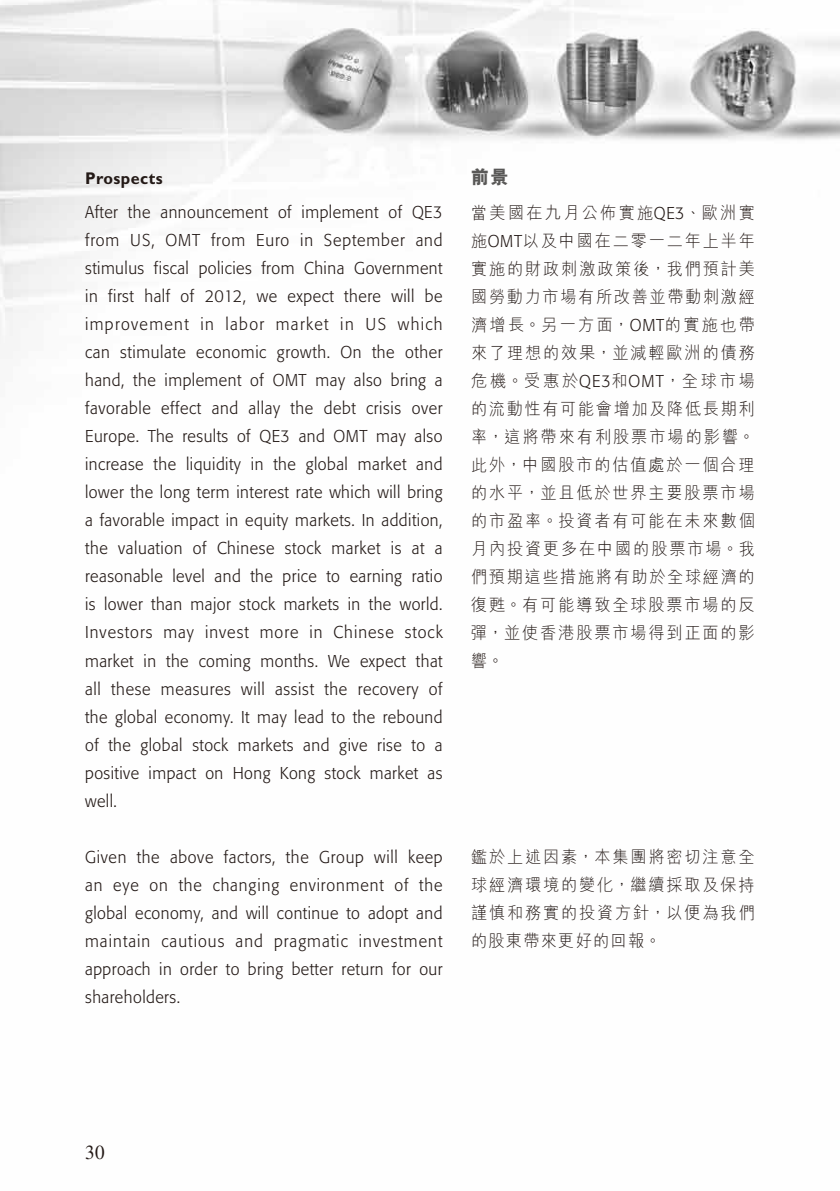
<style>
.page{position:relative;width:840px;height:1191px;background:#fff}
.page>*{position:absolute;margin:0;border:0;box-sizing:border-box;transform-origin:0 0}
.t1{font:20px "Times LT Std";color:#231916;scale:.95 1}
.t2{font:800 19px "M Hei HK";color:#595857;scale:.95 1}
.t3{font:300 17px/28px "Formata";letter-spacing:.03em;color:#231916;text-align:justify;scale:.95 1}
.t4{font:300 17px/28px "M Hei HK";letter-spacing:.115em;color:#231916;text-align:justify;scale:.95 1}
.t5{font:700 17px "Gill Sans Std";letter-spacing:.03em;color:#231916;scale:.95 1}
.s1{font-family:"Formata"}
</style>
<div class="page">
<img style="left:0;top:0;width:839px;height:344px">
<p class="t5" style="left:85px;top:168px;width:83px">Prospects</p>
<p class="t3" style="left:85px;top:198px;width:378px">After the announcement of implement of QE3 from US, OMT from Euro in September and stimulus fiscal policies from China Government in first half of 2012, we expect there will be improvement in labor market in US which can stimulate economic growth. On the other hand, the implement of OMT may also bring a favorable effect and allay the debt crisis over Europe. The results of QE3 and OMT may also increase the liquidity in the global market and lower the long term interest rate which will bring a favorable impact in equity markets. In addition, the valuation of Chinese stock market is at a reasonable level and the price to earning ratio is lower than major stock markets in the world.<br>Investors may invest more in Chinese stock market in the coming months. We expect that all these measures will assist the recovery of the global economy. It may lead to the rebound of the global stock markets and give rise to a positive impact on Hong Kong stock market as well.</p>
<p class="t3" style="left:85px;top:842px;width:378px">Given the above factors, the Group will keep an eye on the changing environment of the global economy, and will continue to adopt and maintain cautious and pragmatic investment approach in order to bring better return for our shareholders.</p>
<p class="t2" style="left:471px;top:164px;width:41px">前景</p>
<p class="t4" style="left:470px;top:198px;width:300px">當美國在九月公佈實施<span class="s1">QE3</span>、歐洲實施<span class="s1">OMT</span>以及中國在二零一二年上半年實施的財政刺激政策後，我們預計美國勞動力市場有所改善並帶動刺激經濟增長。另一方面，<span class="s1">OMT</span>的實施也帶來了理想的效果，並減輕歐洲的債務危機。受惠於<span class="s1">QE3</span>和<span class="s1">OMT</span>，全球市場的流動性有可能會增加及降低長期利率，這將帶來有利股票市場的影響。此外，中國股市的估值處於一個合理的水平，並且低於世界主要股票市場的市盈率。投資者有可能在未來數個月內投資更多在中國的股票市場。我們預期這些措施將有助於全球經濟的復甦。有可能導致全球股票市場的反彈，並使香港股票市場得到正面的影響。</p>
<p class="t4" style="left:470px;top:842px;width:300px">鑑於上述因素，本集團將密切注意全球經濟環境的變化，繼續採取及保持謹慎和務實的投資方針，以便為我們的股東帶來更好的回報。</p>
<p class="t1" style="left:85px;top:1141px;width:22px">30</p>
</div>
